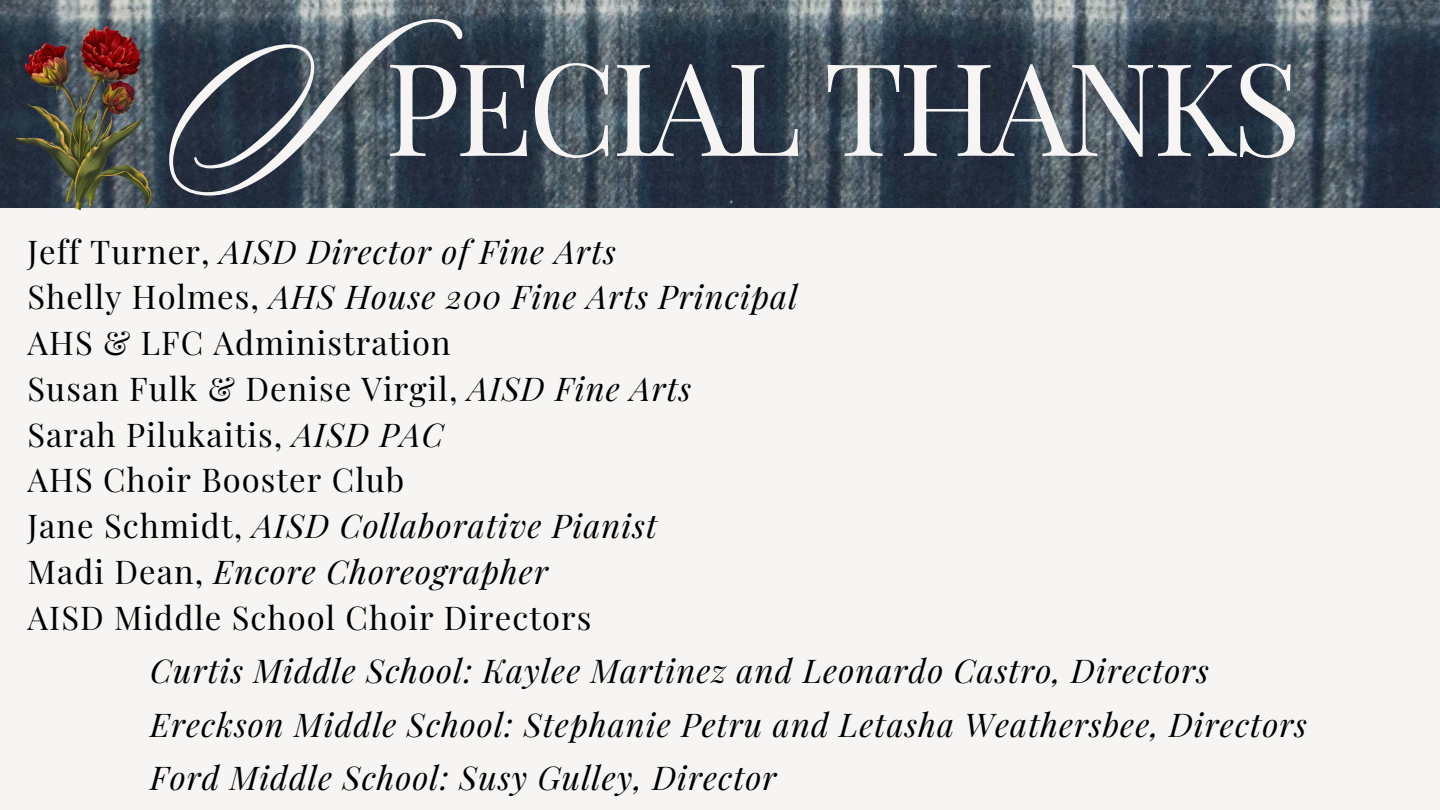
<style>
.page{position:relative;width:1440px;height:810px;background:#f6f5f4}
.page>*{position:absolute;margin:0;border:0;box-sizing:border-box;transform-origin:0 0}
.t1{font:245.2px "Sloop Script Pro";color:#f6f5f4}
.t2{font:128.8px "Playfair Display";letter-spacing:-.04em;color:#f6f5f4}
.t3{font:32.7px/45.8px "Playfair Display";letter-spacing:.035em;color:#000}
.t4{font:italic 32.7px "Playfair Display";letter-spacing:.035em;color:#000}
.s1{font-style:italic}
</style>
<div class="page">
<img style="left:0;top:0;width:1440px;height:207px">
<img style="left:8px;top:26px;width:146px;height:185px">
<p class="t1" style="left:159px;top:-17px;width:305px">S</p>
<h1 class="t2" style="left:385px;top:17px;width:918px">PECIAL THANKS</h1>
<h2 class="t3" style="left:28px;top:227px;width:771px">Jeff Turner, <span class="s1">AISD Director of Fine Arts<br></span>Shelly Holmes, <span class="s1">AHS House 200 Fine Arts Principal </span>AHS &amp; LFC Administration<br>Susan Fulk &amp; Denise Virgil, <span class="s1">AISD Fine Arts<br></span>Sarah Pilukaitis, <span class="s1">AISD PAC<br></span>AHS Choir Booster Club<br>Jane Schmidt, <span class="s1">AISD Collaborative Pianist<br></span>Madi Dean, <span class="s1">Encore Choreographer<br></span>AISD Middle School Choir Directors</h2>
<p class="t4" style="left:150px;top:648px;width:1060px">Curtis Middle School: Kaylee Martinez and Leonardo Castro, Directors</p>
<p class="t4" style="left:150px;top:701px;width:1158px">Ereckson Middle School: Stephanie Petru and Letasha Weathersbee, Directors</p>
<p class="t4" style="left:150px;top:755px;width:628px">Ford Middle School: Susy Gulley, Director</p>
</div>
